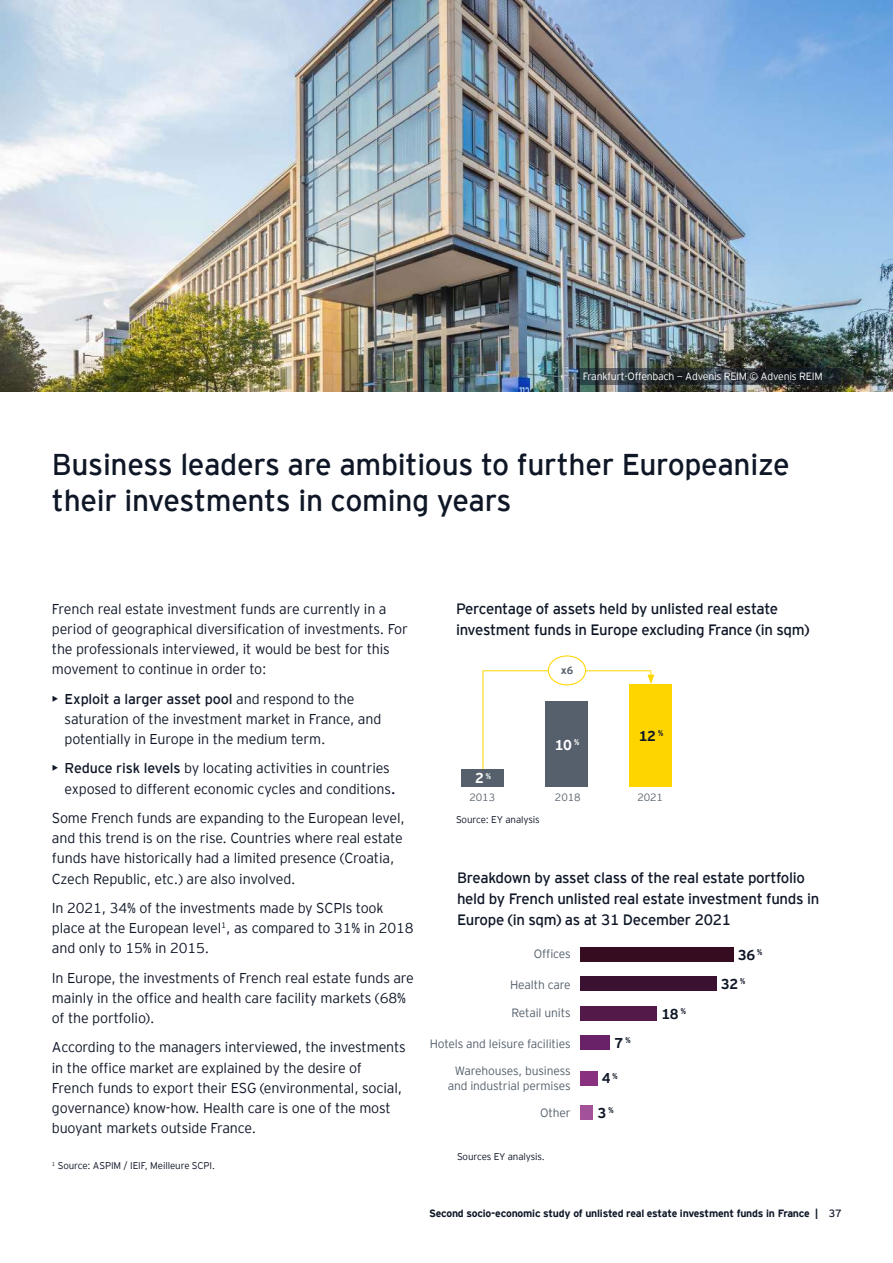
<style>
.page{position:relative;width:893px;height:1263px;background:#fff}
.page>*{position:absolute;margin:0;border:0;box-sizing:border-box;transform-origin:0 0}
.t1{font:30px/36px "EY Interstate";letter-spacing:-.01em;color:#0f1727}
.t2{font:15px/21px "EY Interstate";letter-spacing:-.02em;color:#0f1727}
.t3{font:300 14.25px/20.2px "EY Interstate";letter-spacing:-.01em;color:#0f1727}
.t4{font:700 14.25px "EY Interstate";letter-spacing:-.02em;color:#0f1727}
.t5{font:700 14.25px "EY Interstate";color:#fff}
.t6{font:300 12px/15.6px "EY Interstate";letter-spacing:-.01em;color:#55606c;text-align:center}
.t7{font:700 10.5px "EY Interstate";letter-spacing:-.02em;color:#0f1727}
.t8{font:300 10.5px "EY Interstate";letter-spacing:-.02em;color:#fff}
.t9{font:300 10.5px "EY Interstate";letter-spacing:-.01em;color:#55606c}
.t10{font:700 10.5px "EY Interstate";color:#55606c}
.t11{font:300 9.75px "EY Interstate";letter-spacing:-.01em;color:#0f1727}
.s1{font-weight:400}
</style>
<div class="page">
<img style="left:0;top:0;width:893px;height:391px">
<div style="left:581px;top:947px;width:153px;height:14px;background:#360c20"></div>
<div style="left:581px;top:1006px;width:76px;height:15px;background:#531a49"></div>
<div style="left:581px;top:1071px;width:17px;height:14px;background:#89307e"></div>
<div style="left:581px;top:1035px;width:29px;height:15px;background:#692267"></div>
<div style="left:581px;top:976px;width:136px;height:15px;background:#3a1131"></div>
<div style="left:581px;top:1105px;width:12px;height:15px;background:#a3529a"></div>
<svg style="left:578px;top:368px;width:263px;height:17px;background:#2a3135"></svg>
<hr style="left:483px;top:671px;width:1px;height:101px;background:#ffd500">
<svg style="left:647px;top:671px;width:7px;height:13px"></svg>
<hr style="left:483px;top:670px;width:168px;height:1px;background:#ffd500">
<div style="left:548px;top:656px;width:38px;height:29px;background:#fff;border-radius:50%"></div>
<div style="left:548px;top:655px;width:38px;height:30px;border:1px solid #ffd500;border-radius:50%"></div>
<div style="left:462px;top:769px;width:42px;height:17px;background:#55606c"></div>
<div style="left:546px;top:701px;width:42px;height:85px;background:#55606c"></div>
<div style="left:630px;top:684px;width:42px;height:102px;background:#ffd500"></div>
<p class="t8" style="left:583px;top:369px;width:241px">Frankfurt-Offenbach − Advenis REIM © Advenis REIM</p>
<h1 class="t1" style="left:52px;top:445px;width:739px">Business leaders are ambitious to further Europeanize their investments in coming years</h1>
<p class="t3" style="left:52px;top:598px;width:358px">French real estate investment funds are currently in a period of geographical diversification of investments. For the professionals interviewed, it would be best for this movement to continue in order to:</p>
<p class="t3" style="left:65px;top:688px;width:318px;text-indent:-13px"><span class="s1">• Exploit a larger asset pool</span> and respond to the saturation of the investment market in France, and potentially in Europe in the medium term.</p>
<p class="t3" style="left:65px;top:757px;width:332px;text-indent:-13px"><span class="s1">• Reduce risk levels</span> by locating activities in countries exposed to different economic cycles and conditions<span class="s1">.</span></p>
<p class="t3" style="left:52px;top:807px;width:355px">Some French funds are expanding to the European level, and this trend is on the rise. Countries where real estate funds have historically had a limited presence (Croatia, Czech Republic, etc.) are also involved.</p>
<p class="t3" style="left:52px;top:897px;width:363px">In 2021, 34% of the investments made by SCPIs took place at the European level<sup>1</sup>, as compared to 31% in 2018 and only to 15% in 2015.</p>
<p class="t3" style="left:52px;top:967px;width:364px">In Europe, the investments of French real estate funds are mainly in the office and health care facility markets (68% of the portfolio).</p>
<p class="t3" style="left:52px;top:1036px;width:355px">According to the managers interviewed, the investments in the office market are explained by the desire of French funds to export their ESG (environmental, social, governance) know-how. Health care is one of the most buoyant markets outside France.</p>
<p class="t11" style="left:52px;top:1159px;width:165px"><sup>1</sup> Source: ASPIM / IEIF, Meilleure SCPI.</p>
<p class="t2" style="left:456px;top:597px;width:355px">Percentage of assets held by unlisted real estate investment funds in Europe excluding France (in sqm)</p>
<p class="t10" style="left:561px;top:663px;width:14px">x6</p>
<p class="t5" style="left:475px;top:768px;width:17px">2<sup>%</sup></p>
<p class="t9" style="left:469px;top:790px;width:27px">2013</p>
<p class="t11" style="left:456px;top:813px;width:85px">Source: EY analysis</p>
<p class="t5" style="left:555px;top:734px;width:26px">10<sup>%</sup></p>
<p class="t9" style="left:555px;top:790px;width:27px">2018</p>
<p class="t4" style="left:639px;top:726px;width:26px">12<sup>%</sup></p>
<p class="t9" style="left:637px;top:790px;width:27px">2021</p>
<p class="t2" style="left:457px;top:867px;width:364px">Breakdown by asset class of the real estate portfolio held by French unlisted real estate investment funds in<br>Europe (in sqm) as at 31 December 2021</p>
<p class="t6" style="left:534px;top:945px;width:38px">Offices</p>
<p class="t4" style="left:738px;top:944px;width:26px">36<sup>%</sup></p>
<p class="t6" style="left:510px;top:976px;width:62px">Health care</p>
<p class="t4" style="left:721px;top:973px;width:26px">32<sup>%</sup></p>
<p class="t6" style="left:512px;top:1005px;width:61px">Retail units</p>
<p class="t4" style="left:661px;top:1003px;width:26px">18<sup>%</sup></p>
<p class="t6" style="left:430px;top:1035px;width:143px">Hotels and leisure facilities</p>
<p class="t4" style="left:615px;top:1033px;width:17px">7<sup>%</sup></p>
<p class="t6" style="left:448px;top:1062px;width:125px">Warehouses, business and industrial permises</p>
<p class="t4" style="left:602px;top:1068px;width:17px">4<sup>%</sup></p>
<p class="t6" style="left:540px;top:1104px;width:32px">Other</p>
<p class="t4" style="left:598px;top:1102px;width:17px">3<sup>%</sup></p>
<p class="t11" style="left:457px;top:1150px;width:89px">Sources EY analysis.</p>
<p class="t7" style="left:429px;top:1206px;width:414px">Second socio-economic study of unlisted real estate investment funds in France | <span class="s1">37</span></p>
</div>
